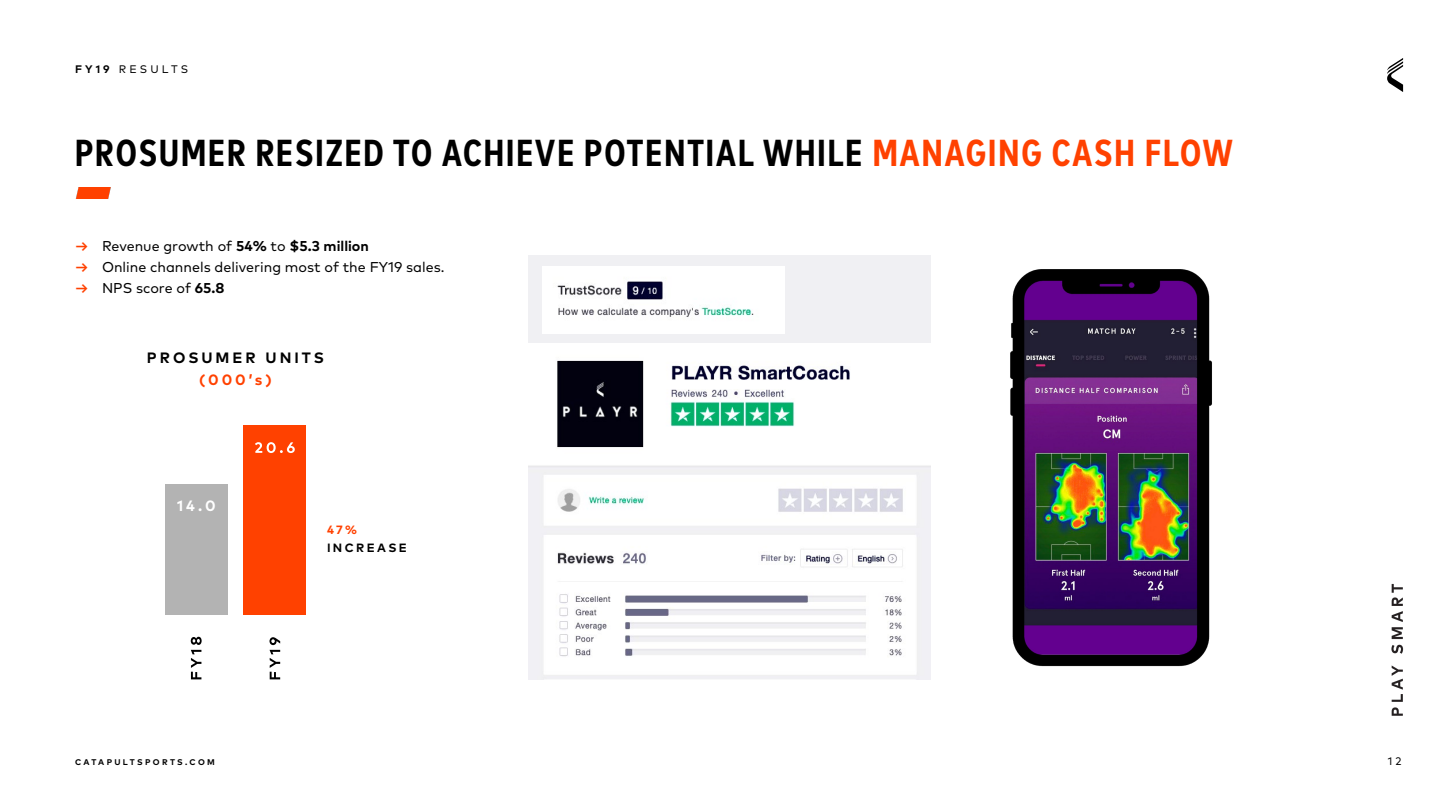
<style>
.page{position:relative;width:1440px;height:810px;background:#fff}
.page>*{position:absolute;margin:0;border:0;box-sizing:border-box;transform-origin:0 0}
.t1{font:700 condensed 37.5px "Mark Pro";letter-spacing:.055em;color:#000}
.t2{font:700 15px "Mark Pro";letter-spacing:.2em;color:#000}
.t3{font:700 15px "Mark Pro";color:#ff4100}
.t4{font:700 15px "Mark Pro";color:#fff}
.t5{font:14.25px "Mark Pro";color:#000}
.t6{font:700 12px "Mark Pro";letter-spacing:.2em;color:#000}
.t7{font:700 12px "Mark Pro";color:#ff4100}
.t8{font:10.95px "Mark Pro";letter-spacing:.285em;color:#000}
.t9{font:700 8.25px "Mark Pro";letter-spacing:.285em;color:#000}
.s1{font-weight:700}
.s2{color:#ff4100}
.s3{font-weight:700;font-size:13.5px;color:#ff4100}
</style>
<div class="page">
<svg style="left:1387px;top:58px;width:16px;height:34px"></svg>
<img style="left:1391px;top:584px;width:12px;height:132px">
<img style="left:76px;top:188px;width:35px;height:10px">
<div style="left:165px;top:484px;width:63px;height:131px;background:#b3b3b3"></div>
<div style="left:243px;top:425px;width:63px;height:190px;background:#ff4100"></div>
<svg style="left:255px;top:442px;width:40px;height:11px"></svg>
<svg style="left:191px;top:637px;width:11px;height:42px"></svg>
<svg style="left:270px;top:637px;width:10px;height:42px"></svg>
<div style="left:528px;top:255px;width:403px;height:424px;background:#f0f0f3"></div>
<img style="left:528px;top:344px;width:357px;height:331px">
<img style="left:543px;top:266px;width:242px;height:68px">
<img style="left:885px;top:269px;width:327px;height:411px">
<p class="t8" style="left:75px;top:61px;width:115px"><span class="s1">FY19</span> RESULTS</p>
<h1 class="t1" style="left:75px;top:125px;width:1159px">PROSUMER RESIZED TO ACHIEVE POTENTIAL WHILE <span class="s2">MANAGING CASH FLOW</span></h1>
<p class="t5" style="left:75px;top:236px;width:295px"><span class="s3">→</span> Revenue growth of <span class="s1">54%</span> to <span class="s1">$5.3 million</span></p>
<p class="t5" style="left:75px;top:257px;width:371px"><span class="s3">→</span> Online channels delivering most of the FY19 sales.</p>
<p class="t5" style="left:75px;top:278px;width:151px"><span class="s3">→</span> NPS score of <span class="s1">65.8</span></p>
<p class="t2" style="left:147px;top:346px;width:179px">PROSUMER UNITS</p>
<p class="t3" style="left:199px;top:368px;width:74px">(000’s)</p>
<p class="t4" style="left:177px;top:495px;width:40px">14.0</p>
<p class="t7" style="left:327px;top:521px;width:32px">47%</p>
<p class="t6" style="left:327px;top:539px;width:81px">INCREASE</p>
<p class="t9" style="left:75px;top:756px;width:141px">CATAPULTSPORTS.COM</p>
<p class="t8" style="left:1388px;top:753px;width:15px">1 2</p>
</div>
